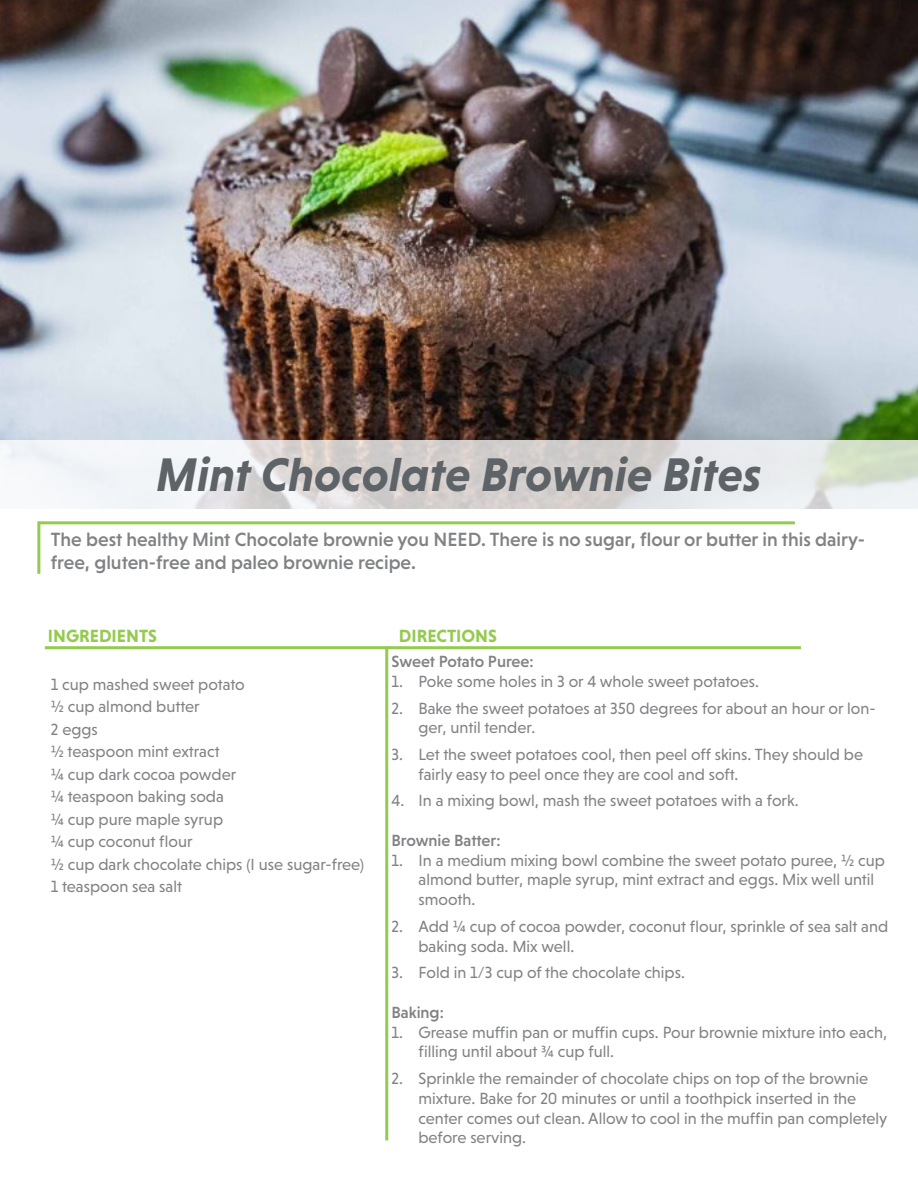
<style>
.page{position:relative;width:918px;height:1188px;background:#fff}
.page>*{position:absolute;margin:0;border:0;box-sizing:border-box;transform-origin:0 0}
.t1{font:italic 700 48px "Niveau Grotesk";color:#5e6367}
.t2{font:500 19.5px/23.4px "Niveau Grotesk";color:#808285}
.t3{font:700 18px "Niveau Grotesk";color:#94ca4e}
.t4{font:16.5px/19.8px "Niveau Grotesk";color:#808285}
.t5{font:500 16.5px "Niveau Grotesk";color:#808285}
</style>
<div class="page">
<hr style="left:39px;top:521px;width:756px;height:3px;background:#94ca4e">
<hr style="left:37px;top:521px;width:3px;height:53px;background:#94ca4e">
<hr style="left:45px;top:646px;width:756px;height:3px;background:#94ca4e">
<hr style="left:385px;top:647px;width:3px;height:493px;background:#94ca4e">
<img style="left:0;top:0;width:918px;height:440px">
<svg style="left:0;top:440px;width:918px;height:69px"></svg>
<p class="t1" style="left:156px;top:447px;width:607px">Mint Chocolate Brownie Bites</p>
<p class="t2" style="left:51px;top:527px;width:816px">The best healthy Mint Chocolate brownie you NEED. There is no sugar, flour or butter in this dairy&shy;free, gluten-free and paleo brownie recipe.</p>
<p class="t3" style="left:48px;top:626px;width:111px">INGREDIENTS</p>
<p class="t3" style="left:399px;top:626px;width:100px">DIRECTIONS</p>
<p class="t4" style="left:51px;top:674px;width:196px">1 cup mashed sweet potato</p>
<p class="t4" style="left:51px;top:697px;width:150px">½ cup almond butter</p>
<p class="t4" style="left:51px;top:719px;width:48px">2 eggs</p>
<p class="t4" style="left:51px;top:742px;width:170px">½ teaspoon mint extract</p>
<p class="t4" style="left:51px;top:764px;width:187px">¼ cup dark cocoa powder</p>
<p class="t4" style="left:51px;top:787px;width:175px">¼ teaspoon baking soda</p>
<p class="t4" style="left:51px;top:809px;width:174px">¼ cup pure maple syrup</p>
<p class="t4" style="left:51px;top:832px;width:143px">¼ cup coconut flour</p>
<p class="t4" style="left:51px;top:854px;width:315px">½ cup dark chocolate chips (I use sugar-free)</p>
<p class="t4" style="left:51px;top:877px;width:133px">1 teaspoon sea salt</p>
<p class="t5" style="left:392px;top:652px;width:144px">Sweet Potato Puree:</p>
<p class="t4" style="left:392px;top:671px;width:369px">1. Poke some holes in 3 or 4 whole sweet potatoes.</p>
<p class="t4" style="left:418px;top:698px;width:459px;text-indent:-27px">2. Bake the sweet potatoes at 350 degrees for about an hour or lon&shy;ger, until tender.</p>
<p class="t4" style="left:418px;top:744px;width:446px;text-indent:-27px">3. Let the sweet potatoes cool, then peel off skins. They should be fairly easy to peel once they are cool and soft.</p>
<p class="t4" style="left:392px;top:791px;width:409px">4. In a mixing bowl, mash the sweet potatoes with a fork.</p>
<p class="t5" style="left:392px;top:831px;width:110px">Brownie Batter:</p>
<p class="t4" style="left:418px;top:850px;width:468px;text-indent:-27px">1. In a medium mixing bowl combine the sweet potato puree, ½ cup almond butter, maple syrup, mint extract and eggs. Mix well until smooth.</p>
<p class="t4" style="left:418px;top:916px;width:471px;text-indent:-27px">2. Add ¼ cup of cocoa powder, coconut flour, sprinkle of sea salt and baking soda. Mix well.</p>
<p class="t4" style="left:392px;top:963px;width:295px">3. Fold in 1/3 cup of the chocolate chips.</p>
<p class="t5" style="left:392px;top:1003px;width:54px">Baking:</p>
<p class="t4" style="left:418px;top:1022px;width:470px;text-indent:-27px">1. Grease muffin pan or muffin cups. Pour brownie mixture into each, filling until about ¾ cup full.</p>
<p class="t4" style="left:418px;top:1068px;width:470px;text-indent:-27px">2. Sprinkle the remainder of chocolate chips on top of the brownie mixture. Bake for 20 minutes or until a toothpick inserted in the center comes out clean. Allow to cool in the muffin pan completely before serving.</p>
</div>
